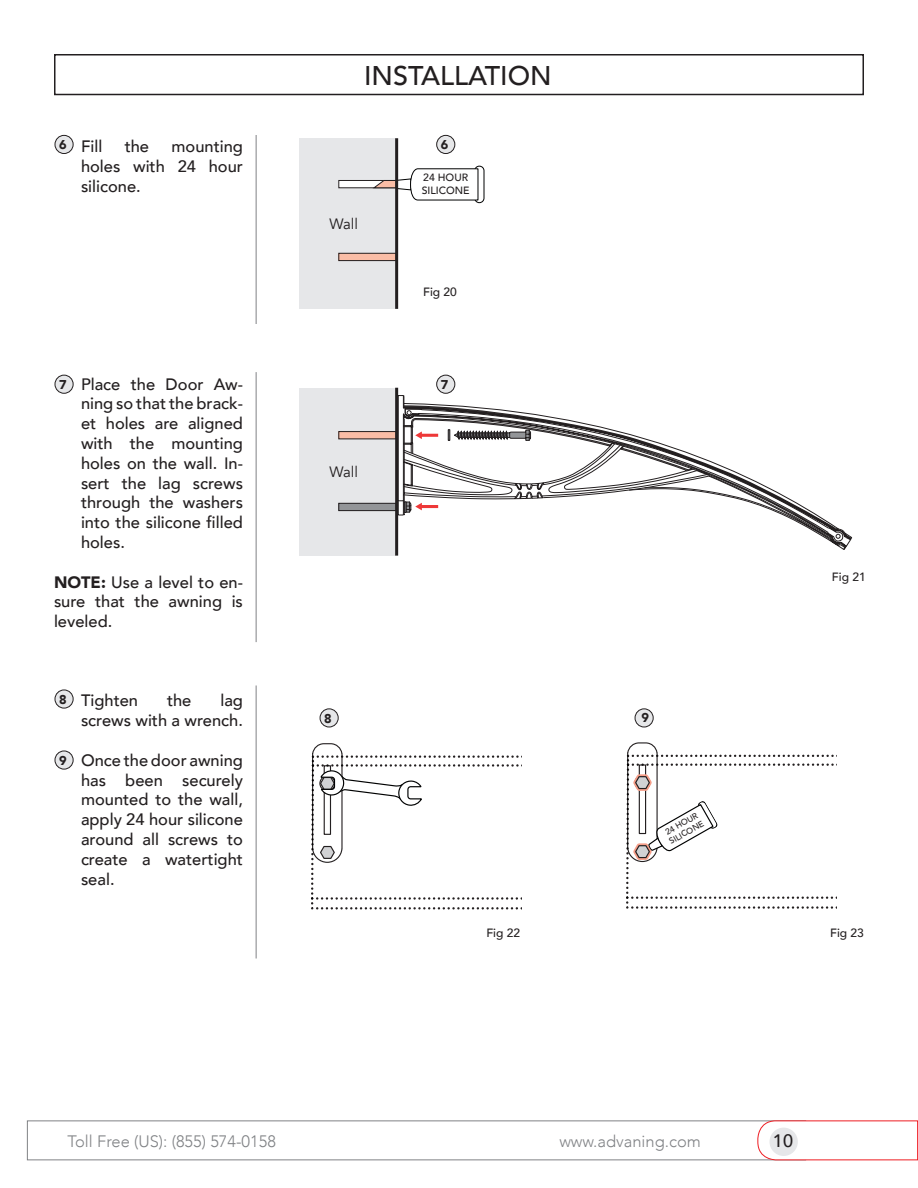
<style>
.page{position:relative;width:918px;height:1188px;background:#fff}
.page>*{position:absolute;margin:0;border:0;box-sizing:border-box;transform-origin:0 0}
.t1{font:500 27px "Avenir";color:#231f20}
.t2{font:500 18px "Avenir";color:#231f20}
.medium-11pt{font:500 16.5px/19.8px "Avenir";color:#231f20;text-align:justify}
.Red-medium-11pt{font:500 16.5px/19.8px "Avenir";color:#231f20;text-align:justify}
.page_bottom_website{font:300 16.5px "Avenir";color:#808285}
.call_out-book-10pt-b{font:15px "Avenir";color:#231f20}
.circle__-blk-8_5_pt{font:900 12.75px "Avenir";color:#231f20}
.circle-alphabet-blk{font:900 12.75px "Avenir";color:#231f20}
.Fig{font:500 12px "Avenir";color:#231f20}
.Fig-2{font:500 10.5px "Avenir";color:#231f20}
.t3{font:500 8.4px/10.1px "Avenir";color:#231f20}
.s1{font-weight:900}
</style>
<div class="page">
<div style="left:27px;top:1120px;width:779px;height:40px;border:1px solid #808285"></div>
<svg style="left:757px;top:1120px;width:161px;height:41px"></svg>
<div style="left:54px;top:54px;width:810px;height:41px;border:2px solid #231f20"></div>
<hr style="left:256px;top:135px;width:1px;height:189px;background:#808285">
<hr style="left:256px;top:372px;width:1px;height:270px;background:#808285">
<div style="left:299px;top:388px;width:97px;height:168px;background:#e6e7e9"></div>
<div style="left:299px;top:138px;width:97px;height:170px;background:#e6e7e9"></div>
<div style="left:339px;top:503px;width:57px;height:8px;background:#939598"></div>
<div style="left:338px;top:503px;width:59px;height:8px;border:1px solid #231f20"></div>
<div style="left:339px;top:253px;width:57px;height:8px;background:#fabda6"></div>
<div style="left:338px;top:253px;width:59px;height:8px;border:1px solid #231f20"></div>
<div style="left:474px;top:166px;width:10px;height:37px;border:1px solid #010202;border-radius:5px"></div>
<div style="left:339px;top:432px;width:57px;height:7px;background:#fabda6"></div>
<div style="left:338px;top:431px;width:59px;height:8px;border:1px solid #231f20"></div>
<div style="left:339px;top:180px;width:57px;height:8px;background:#fff"></div>
<div style="left:338px;top:180px;width:59px;height:8px;border:1px solid #231f20"></div>
<hr style="left:395px;top:388px;width:3px;height:168px;background:#231f20">
<svg style="left:398px;top:395px;width:454px;height:155px"></svg>
<svg style="left:403px;top:409px;width:449px;height:130px"></svg>
<svg style="left:836px;top:534px;width:4px;height:5px"></svg>
<svg style="left:372px;top:168px;width:107px;height:33px"></svg>
<hr style="left:395px;top:138px;width:3px;height:171px;background:#231f20">
<svg style="left:311px;top:743px;width:211px;height:167px"></svg>
<div style="left:770px;top:1128px;width:28px;height:28px;background:#e6e7e9;border-radius:50%"></div>
<hr style="left:256px;top:686px;width:1px;height:272px;background:#808285">
<svg style="left:448px;top:429px;width:83px;height:12px"></svg>
<svg style="left:404px;top:501px;width:34px;height:12px"></svg>
<svg style="left:415px;top:431px;width:23px;height:8px"></svg>
<div style="left:55px;top:135px;width:18px;height:19px;background:#e6e7e9;border-radius:50%"></div>
<div style="left:55px;top:135px;width:19px;height:19px;border:1px solid #231f20;border-radius:50%"></div>
<div style="left:437px;top:135px;width:18px;height:19px;background:#e6e7e9;border-radius:50%"></div>
<div style="left:436px;top:135px;width:19px;height:19px;border:1px solid #231f20;border-radius:50%"></div>
<div style="left:437px;top:375px;width:18px;height:18px;background:#e6e7e9;border-radius:50%"></div>
<div style="left:436px;top:375px;width:19px;height:19px;border:1px solid #231f20;border-radius:50%"></div>
<div style="left:55px;top:375px;width:18px;height:18px;background:#e6e7e9;border-radius:50%"></div>
<div style="left:55px;top:375px;width:19px;height:19px;border:1px solid #231f20;border-radius:50%"></div>
<div style="left:55px;top:690px;width:18px;height:18px;background:#e6e7e9;border-radius:50%"></div>
<div style="left:55px;top:690px;width:19px;height:18px;border:1px solid #231f20;border-radius:50%"></div>
<div style="left:320px;top:709px;width:18px;height:18px;background:#e6e7e9;border-radius:50%"></div>
<div style="left:320px;top:708px;width:19px;height:19px;border:1px solid #231f20;border-radius:50%"></div>
<svg style="left:626px;top:742px;width:211px;height:167px"></svg>
<div style="left:635px;top:709px;width:18px;height:18px;background:#e6e7e9;border-radius:50%"></div>
<div style="left:635px;top:708px;width:19px;height:19px;border:1px solid #231f20;border-radius:50%"></div>
<div style="left:55px;top:751px;width:18px;height:18px;background:#e6e7e9;border-radius:50%"></div>
<div style="left:55px;top:751px;width:19px;height:19px;border:1px solid #231f20;border-radius:50%"></div>
<p class="t1" style="left:364px;top:52px;width:189px">INSTALLATION</p>
<p class="medium-11pt" style="left:81px;top:135px;width:23px">Fill</p>
<p class="medium-11pt" style="left:125px;top:135px;width:26px">the</p>
<p class="medium-11pt" style="left:81px;top:135px;width:164px;text-indent:90px">mounting holes with 24 hour silicone.</p>
<p class="circle__-blk-8_5_pt" style="left:59px;top:134px;width:9px">6</p>
<p class="circle__-blk-8_5_pt" style="left:441px;top:134px;width:9px">6</p>
<p class="Fig-2" style="left:423px;top:168px;width:46px">24 HOUR</p>
<p class="Fig-2" style="left:422px;top:181px;width:50px">SILICONE</p>
<p class="call_out-book-10pt-b" style="left:329px;top:215px;width:30px">Wall</p>
<p class="Fig" style="left:423px;top:281px;width:35px">Fig 20</p>
<p class="medium-11pt" style="left:81px;top:373px;width:164px">Place the Door Aw&shy;ning so that the brack&shy;et holes are aligned with the mounting holes on the wall. In&shy;sert the lag screws through the washers into the silicone filled holes.</p>
<p class="Red-medium-11pt" style="left:54px;top:571px;width:191px"><span class="s1">NOTE:</span> Use a level to en&shy;sure that the awning is leveled.</p>
<p class="circle__-blk-8_5_pt" style="left:59px;top:374px;width:9px">7</p>
<p class="circle__-blk-8_5_pt" style="left:441px;top:374px;width:9px">7</p>
<p class="call_out-book-10pt-b" style="left:329px;top:463px;width:30px">Wall</p>
<p class="circle__-blk-8_5_pt" style="left:59px;top:689px;width:9px">8</p>
<p class="circle__-blk-8_5_pt" style="left:59px;top:750px;width:9px">9</p>
<p class="medium-11pt" style="left:81px;top:690px;width:59px">Tighten</p>
<p class="medium-11pt" style="left:167px;top:690px;width:26px">the</p>
<p class="medium-11pt" style="left:81px;top:690px;width:164px;text-align:right">lag<br>screws with a wrench.</p>
<p class="medium-11pt" style="left:81px;top:749px;width:164px">Once the door awning has been securely mounted to the wall, apply 24 hour silicone around all screws to create a watertight seal.</p>
<p class="circle__-blk-8_5_pt" style="left:324px;top:707px;width:9px">8</p>
<p class="circle-alphabet-blk" style="left:641px;top:707px;width:9px">9</p>
<p class="t3" style="left:662px;top:828px;width:40px;rotate:-30deg">24 HOUR<br>SILICONE</p>
<p class="Fig" style="left:832px;top:567px;width:35px">Fig 21</p>
<p class="Fig" style="left:486px;top:922px;width:35px">Fig 22</p>
<p class="Fig" style="left:830px;top:922px;width:35px">Fig 23</p>
<p class="page_bottom_website" style="left:68px;top:1132px;width:210px">Toll Free (US): (855) 574-0158</p>
<p class="page_bottom_website" style="left:559px;top:1132px;width:143px">www.advaning.com</p>
<p class="t2" style="left:773px;top:1125px;width:22px">10</p>
</div>
